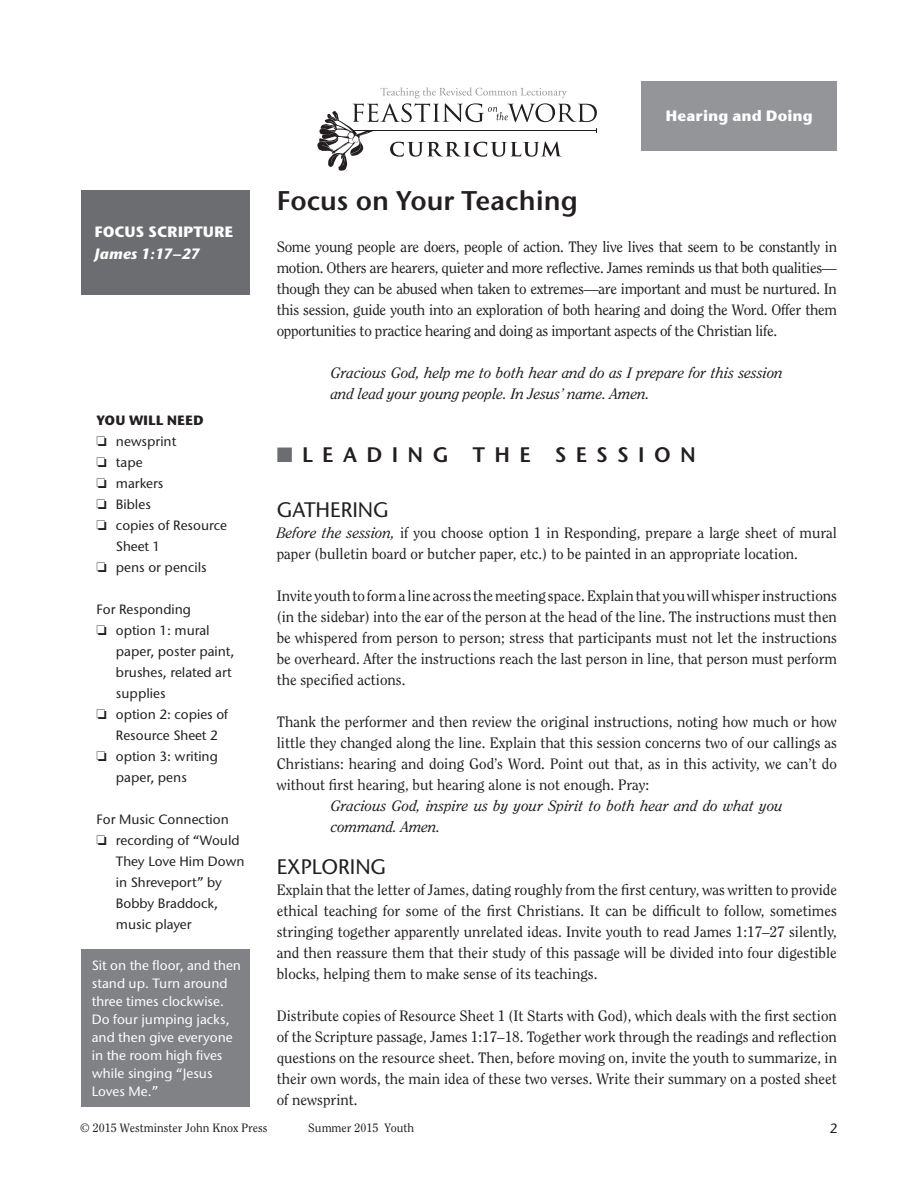
<style>
.page{position:relative;width:918px;height:1188px;background:#fff}
.page>*{position:absolute;margin:0;border:0;box-sizing:border-box;transform-origin:0 0}
.t1{font:600 27px "Stone Sans ITC Std";color:#231f20}
.t2{font:500 21px "Stone Sans ITC Std";color:#231f20}
.t3{font:600 21px "Stone Sans ITC Std";letter-spacing:.45em;color:#231f20}
.t4{font:15px/21px "Clearface Std";color:#231f20;text-align:justify}
.t5{font:italic 15px/21px "Clearface Std";color:#231f20}
.t6{font:700 15px "Stone Sans ITC Std";color:#fff}
.t7{font:italic 700 15px "Stone Sans ITC Std";color:#fff}
.t8{font:500 13.5px/21px "Stone Sans ITC Std";color:#231f20}
.t9{font:500 13.5px/18px "Stone Sans ITC Std";color:#fff}
.t10{font:700 13.5px "Stone Sans ITC Std";color:#231f20}
.t11{font:12px "Clearface Std";color:#231f20}
.s1{font-style:italic}
</style>
<div class="page">
<svg style="left:317px;top:87px;width:280px;height:84px"></svg>
<div style="left:641px;top:81px;width:196px;height:69px;background:#939598"></div>
<div style="left:81px;top:190px;width:169px;height:105px;background:#6c6d70"></div>
<div style="left:81px;top:949px;width:169px;height:158px;background:#808285"></div>
<p class="t6" style="left:94px;top:222px;width:140px">FOCUS SCRIPTURE</p>
<p class="t7" style="left:94px;top:245px;width:107px">James 1:17–27</p>
<p class="t10" style="left:96px;top:411px;width:109px">YOU WILL NEED</p>
<p class="t8" style="left:116px;top:431px;width:113px">newsprint<br>tape<br>markers<br>Bibles<br>copies of Resource<br>Sheet 1<br>pens or pencils</p>
<p class="t8" style="left:116px;top:599px;width:120px;text-indent:-20px">For Responding<br>option 1: mural paper, poster paint, brushes, related art supplies<br>option 2: copies of<br>Resource Sheet 2 option 3: writing paper, pens</p>
<p class="t8" style="left:116px;top:809px;width:130px;text-indent:-20px">For Music Connection recording of “Would<br>They Love Him Down in Shreveport” by<br>Bobby Braddock, music player</p>
<p class="t9" style="left:92px;top:956px;width:151px">Sit on the floor, and then stand up. Turn around three times clockwise.<br>Do four jumping jacks, and then give everyone in the room high fives while singing “Jesus<br>Loves Me.”</p>
<p class="t6" style="left:665px;top:106px;width:149px">Hearing and Doing</p>
<h1 class="t1" style="left:277px;top:183px;width:303px">Focus on Your Teaching</h1>
<p class="t4" style="left:277px;top:236px;width:562px">Some young people are doers, people of action. They live lives that seem to be constantly in motion. Others are hearers, quieter and more reflective. James reminds us that both qualities— though they can be abused when taken to extremes—are important and must be nurtured. In this session, guide youth into an exploration of both hearing and doing the Word. Offer them opportunities to practice hearing and doing as important aspects of the Christian life.</p>
<p class="t5" style="left:331px;top:362px;width:454px">Gracious God, help me to both hear and do as I prepare for this session and lead your young people. In Jesus’ name. Amen.</p>
<h2 class="t3" style="left:302px;top:441px;width:395px">LEADING THE SESSION</h2>
<h2 class="t2" style="left:277px;top:497px;width:114px">GATHERING</h2>
<p class="t4" style="left:277px;top:522px;width:562px"><span class="s1">Before the session,</span> if you choose option 1 in Responding, prepare a large sheet of mural paper (bulletin board or butcher paper, etc.) to be painted in an appropriate location.</p>
<p class="t4" style="left:277px;top:585px;width:562px">Invite youth to form a line across the meeting space. Explain that you will whisper instructions (in the sidebar) into the ear of the person at the head of the line. The instructions must then be whispered from person to person; stress that participants must not let the instructions be overheard. After the instructions reach the last person in line, that person must perform the specified actions.</p>
<p class="t4" style="left:277px;top:711px;width:562px">Thank the performer and then review the original instructions, noting how much or how little they changed along the line. Explain that this session concerns two of our callings as Christians: hearing and doing God’s Word. Point out that, as in this activity, we can’t do without first hearing, but hearing alone is not enough. Pray:</p>
<p class="t5" style="left:331px;top:796px;width:454px">Gracious God, inspire us by your Spirit to both hear and do what you command. Amen.</p>
<h2 class="t2" style="left:277px;top:854px;width:111px">EXPLORING</h2>
<p class="t4" style="left:277px;top:879px;width:562px">Explain that the letter of James, dating roughly from the first century, was written to provide ethical teaching for some of the first Christians. It can be difficult to follow, sometimes stringing together apparently unrelated ideas. Invite youth to read James 1:17–27 silently, and then reassure them that their study of this passage will be divided into four digestible blocks, helping them to make sense of its teachings.</p>
<p class="t4" style="left:277px;top:1005px;width:562px">Distribute copies of Resource Sheet 1 (It Starts with God), which deals with the first section of the Scripture passage, James 1:17–18. Together work through the readings and reflection questions on the resource sheet. Then, before moving on, invite the youth to summarize, in their own words, the main idea of these two verses. Write their summary on a posted sheet of newsprint.</p>
<p class="t11" style="left:80px;top:1121px;width:189px">© 2015 Westminster John Knox Press</p>
<p class="t11" style="left:308px;top:1121px;width:107px">Summer 2015 Youth</p>
<p class="t8" style="left:830px;top:1118px;width:9px">2</p>
</div>
